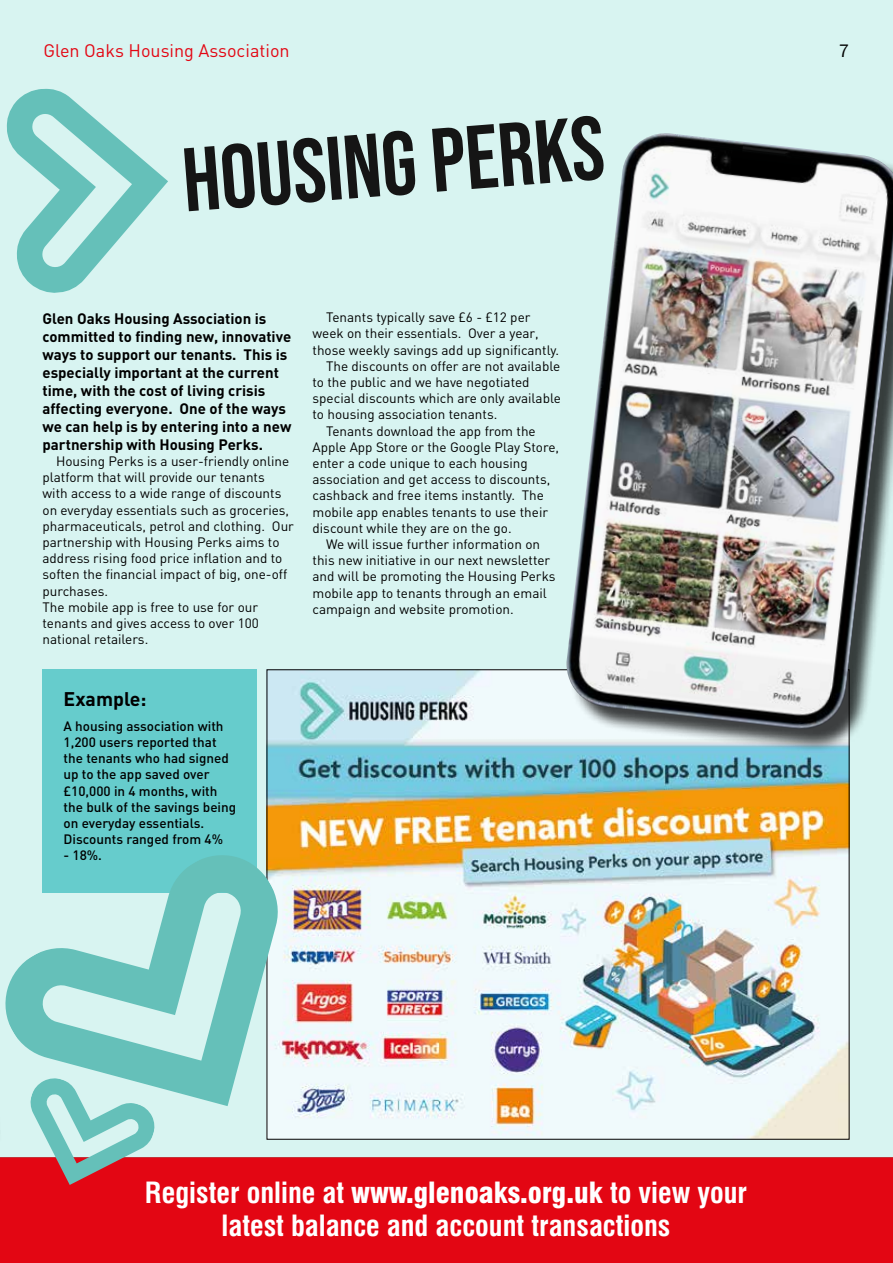
<style>
.page{position:relative;width:893px;height:1263px;background:#fff}
.page>*{position:absolute;margin:0;border:0;box-sizing:border-box;transform-origin:0 0}
.t1{font:700 condensed 28.5px/33px "Swiss 721 BT";color:#fff;text-align:center}
.t2{font:700 19.5px "DIN";color:#000}
.t3{font:18px "DIN";color:#e30613}
.t4{font:18px "Franklin Gothic IT Cby BT";color:#000}
.t5{font:700 15px/18px "DIN";color:#000}
.t6{font:13.5px/16.2px "DIN";color:#000}
.t7{font:500 13.5px/16.2px "DIN";color:#000}
.s1{font-weight:900}
</style>
<div class="page">
<div style="left:0;top:1158px;width:893px;height:105px;background:#e30613"></div>
<div style="left:0;top:0;width:893px;height:1158px;background:#d8f4f1"></div>
<img style="left:269px;top:671px;width:578px;height:467px">
<svg style="left:6px;top:88px;width:162px;height:205px"></svg>
<svg style="left:184px;top:116px;width:417px;height:95px"></svg>
<div style="left:569px;top:136px;width:324px;height:617px;background:#000;opacity:.75"></div>
<img style="left:564px;top:133px;width:329px;height:599px">
<div style="left:43px;top:669px;width:214px;height:224px;background:#6cc"></div>
<svg style="left:5px;top:853px;width:279px;height:253px"></svg>
<svg style="left:201px;top:1106px;width:164px;height:52px"></svg>
<svg style="left:0;top:1077px;width:158px;height:108px"></svg>
<h3 class="t3" style="left:44px;top:39px;width:248px">Glen Oaks Housing Association</h3>
<h3 class="t4" style="left:838px;top:40px;width:12px">7</h3>
<p class="t5" style="left:43px;top:309px;width:250px">Glen Oaks Housing Association is committed to finding new, innovative ways to support our tenants. This is especially important at the current time, with the cost of living crisis affecting everyone. One of the ways we can help is by entering into a new partnership with Housing Perks.</p>
<p class="t6" style="left:43px;top:453px;width:253px;text-indent:14px">Housing Perks is a user-friendly online platform that will provide our tenants<br>with access to a wide range of discounts on everyday essentials such as groceries, pharmaceuticals, petrol and clothing. Our partnership with Housing Perks aims to address rising food price inflation and to soften the financial impact of big, one-off purchases.<br>The mobile app is free to use for our tenants and gives access to over 100 national retailers.</p>
<p class="t6" style="left:326px;top:309px;width:206px">Tenants typically save £6 - £12 per</p>
<p class="t6" style="left:313px;top:325px;width:228px">week on their essentials. Over a year,</p>
<p class="t6" style="left:313px;top:341px;width:248px">those weekly savings add up significantly.</p>
<p class="t6" style="left:326px;top:358px;width:236px">The discounts on offer are not available</p>
<p class="t6" style="left:313px;top:374px;width:219px">to the public and we have negotiated</p>
<p class="t6" style="left:313px;top:390px;width:250px">special discounts which are only available</p>
<p class="t6" style="left:313px;top:406px;width:186px">to housing association tenants.</p>
<p class="t6" style="left:326px;top:422px;width:211px">Tenants download the app from the</p>
<p class="t6" style="left:313px;top:439px;width:248px">Apple App Store or the Google Play Store,</p>
<p class="t6" style="left:313px;top:455px;width:217px">enter a code unique to each housing</p>
<p class="t6" style="left:313px;top:471px;width:239px">association and get access to discounts,</p>
<p class="t6" style="left:313px;top:487px;width:233px">cashback and free items instantly. The</p>
<p class="t6" style="left:313px;top:503px;width:237px">mobile app enables tenants to use their</p>
<p class="t6" style="left:313px;top:520px;width:201px">discount while they are on the go.</p>
<p class="t6" style="left:326px;top:536px;width:216px">We will issue further information on</p>
<p class="t6" style="left:313px;top:552px;width:239px">this new initiative in our next newsletter</p>
<p class="t6" style="left:313px;top:568px;width:245px">and will be promoting the Housing Perks</p>
<p class="t6" style="left:313px;top:584px;width:236px">mobile app to tenants through an email</p>
<p class="t6" style="left:313px;top:601px;width:203px">campaign and website promotion.</p>
<h2 class="t2" style="left:64px;top:686px;width:85px">Example:</h2>
<p class="t7" style="left:64px;top:717px;width:174px">A housing association with<br>1,200 users reported that the tenants who had signed up to the app saved over £10,000 in 4 months, with the bulk of the savings being on everyday essentials.<br>Discounts ranged from 4%</p>
<p class="t7" style="left:64px;top:847px;width:40px">- 18%.</p>
<h1 class="t1" style="left:145px;top:1176px;width:604px">Register online at <span class="s1">www.glenoaks.org.uk</span> to view your latest balance and account transactions</h1>
</div>
